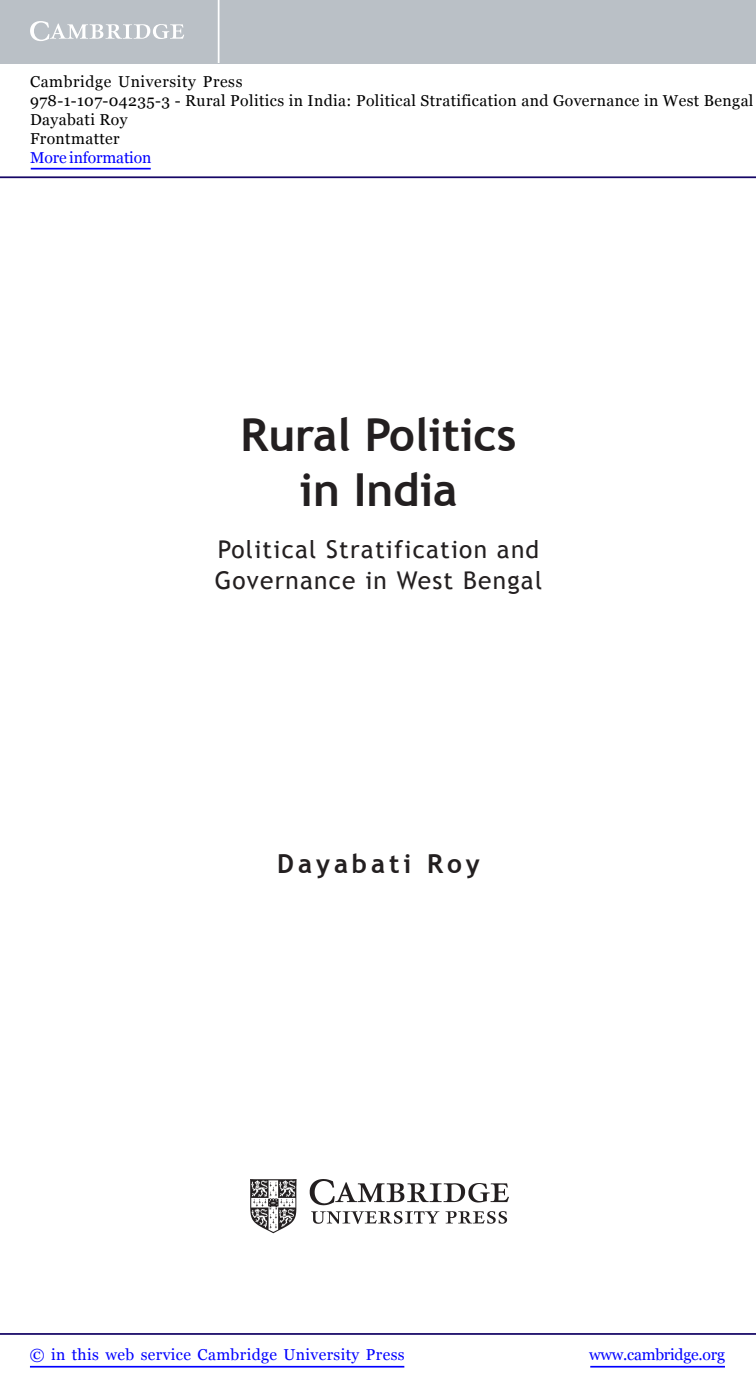
<style>
.page{position:relative;width:756px;height:1392px;background:#fff}
.page>*{position:absolute;margin:0;border:0;box-sizing:border-box;transform-origin:0 0}
.t1{font:700 45.5px/54.6px "Trebuchet MS";color:#231f20;text-align:center}
.t2{font:700 26.25px "Trebuchet MS";letter-spacing:.15em;color:#231f20}
.t3{font:24.5px/31.5px "Trebuchet MS";letter-spacing:.05em;color:#231f20}
.t4{font:15.75px/18.9px "Georgia";letter-spacing:.025em;color:#000}
.t5{font:15.75px "Georgia";letter-spacing:.025em;color:#00f}
.t6{font:15.75px "Georgia";letter-spacing:-.015em;color:#00f}
.t7{font:15.75px "Georgia";letter-spacing:-.01em;color:#00f}
</style>
<div class="page">
<img style="left:250px;top:1179px;width:258px;height:55px">
<hr style="left:590px;top:1366px;width:135px;height:1px;background:#00f">
<hr style="left:0;top:1333px;width:756px;height:2px;background:#150666">
<hr style="left:30px;top:1366px;width:374px;height:1px;background:#00f">
<div style="left:0;top:0;width:756px;height:63px;background:#bac0c6"></div>
<svg style="left:30px;top:21px;width:154px;height:20px"></svg>
<hr style="left:218px;top:0;width:1px;height:63px;background:#fff">
<hr style="left:0;top:176px;width:756px;height:2px;background:#150666">
<hr style="left:31px;top:168px;width:120px;height:1px;background:#00f">
<p class="t4" style="left:30px;top:72px;width:725px">Cambridge University Press<br>978-1-107-04235-3 - Rural Politics in India: Political Stratification and Governance in West Bengal Dayabati Roy<br>Frontmatter</p>
<p class="t7" style="left:30px;top:148px;width:123px">More information</p>
<p class="t1" style="left:240px;top:407px;width:277px">Rural Politics in India</p>
<p class="t3" style="left:215px;top:533px;width:329px">Political Stratification and<br>Governance in West Bengal</p>
<p class="t2" style="left:277px;top:847px;width:204px">Dayabati Roy</p>
<p class="t5" style="left:30px;top:1345px;width:376px">© in this web service Cambridge University Press</p>
<p class="t6" style="left:589px;top:1345px;width:137px">www.cambridge.org</p>
</div>
